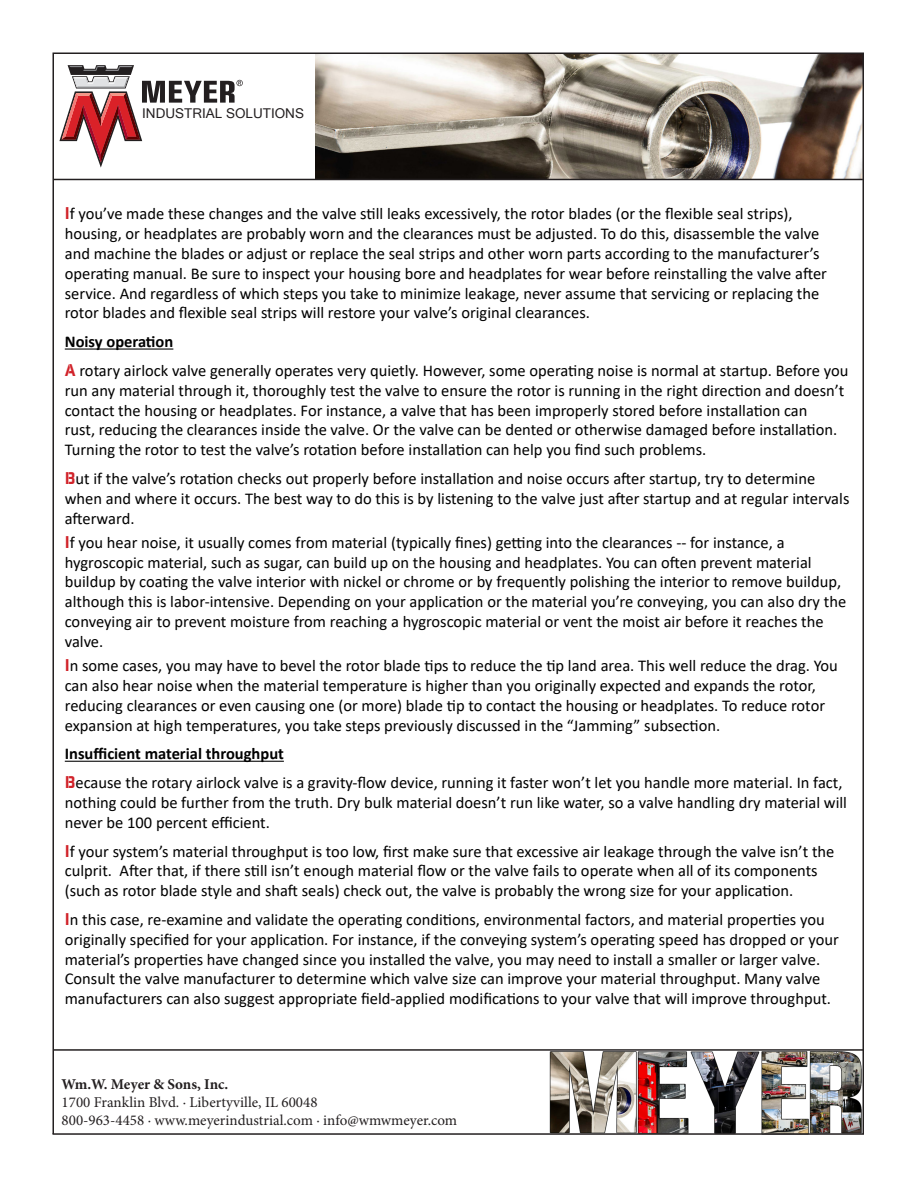
<style>
.page{position:relative;width:918px;height:1188px;background:#fff}
.page>*{position:absolute;margin:0;border:0;box-sizing:border-box;transform-origin:0 0}
.t1{font:16.5px/19.8px "Calibri";color:#000}
.t2{font:700 16.5px "Calibri";color:#000}
.t3{font:15px/18px "Minion Pro";color:#231f20}
.t4{font:700 15px "Minion Pro";letter-spacing:-.005em;color:#231f20}
.t5{font:13.5px "Microsoft Sans Serif";color:#231f20}
.s1{font-family:"Industry Inc Stencil";color:#d1232a}
</style>
<div class="page">
<img style="left:549px;top:1051px;width:313px;height:82px">
<hr style="left:54px;top:1049px;width:810px;height:2px;background:#231f20">
<img style="left:316px;top:54px;width:546px;height:125px">
<svg style="left:59px;top:65px;width:184px;height:103px"></svg>
<hr style="left:52px;top:54px;width:2px;height:1080px;background:#231f20">
<hr style="left:52px;top:52px;width:812px;height:2px;background:#231f20">
<hr style="left:53px;top:179px;width:810px;height:1px;background:#231f20">
<hr style="left:52px;top:1133px;width:812px;height:2px;background:#231f20">
<hr style="left:862px;top:54px;width:2px;height:1080px;background:#231f20">
<hr style="left:65px;top:349px;width:108px;height:1px;background:#000">
<hr style="left:65px;top:761px;width:219px;height:1px;background:#000">
<p class="t5" style="left:142px;top:105px;width:163px">INDUSTRIAL SOLUTIONS</p>
<p class="t1" style="left:65px;top:204px;width:764px"><span class="s1">I</span>f you’ve made these changes and the valve still leaks excessively, the rotor blades (or the flexible seal strips), housing, or headplates are probably worn and the clearances must be adjusted. To do this, disassemble the valve and machine the blades or adjust or replace the seal strips and other worn parts according to the manufacturer’s operating manual. Be sure to inspect your housing bore and headplates for wear before reinstalling the valve after service. And regardless of which steps you take to minimize leakage, never assume that servicing or replacing the rotor blades and flexible seal strips will restore your valve’s original clearances.</p>
<p class="t2" style="left:65px;top:330px;width:110px">Noisy operation</p>
<p class="t1" style="left:65px;top:360px;width:785px"><span class="s1">A</span> rotary airlock valve generally operates very quietly. However, some operating noise is normal at startup. Before you run any material through it, thoroughly test the valve to ensure the rotor is running in the right direction and doesn’t contact the housing or headplates. For instance, a valve that has been improperly stored before installation can<br>rust, reducing the clearances inside the valve. Or the valve can be dented or otherwise damaged before installation.<br>Turning the rotor to test the valve’s rotation before installation can help you find such problems.</p>
<p class="t1" style="left:65px;top:468px;width:786px"><span class="s1">B</span>ut if the valve’s rotation checks out properly before installation and noise occurs after startup, try to determine when and where it occurs. The best way to do this is by listening to the valve just after startup and at regular intervals afterward.</p>
<p class="t1" style="left:65px;top:532px;width:783px"><span class="s1">I</span>f you hear noise, it usually comes from material (typically fines) getting into the clearances -- for instance, a hygroscopic material, such as sugar, can build up on the housing and headplates. You can often prevent material buildup by coating the valve interior with nickel or chrome or by frequently polishing the interior to remove buildup, although this is labor-intensive. Depending on your application or the material you’re conveying, you can also dry the conveying air to prevent moisture from reaching a hygroscopic material or vent the moist air before it reaches the valve.</p>
<p class="t1" style="left:65px;top:655px;width:775px"><span class="s1">I</span>n some cases, you may have to bevel the rotor blade tips to reduce the tip land area. This well reduce the drag. You can also hear noise when the material temperature is higher than you originally expected and expands the rotor, reducing clearances or even causing one (or more) blade tip to contact the housing or headplates. To reduce rotor expansion at high temperatures, you take steps previously discussed in the “Jamming” subsection.</p>
<p class="t2" style="left:65px;top:742px;width:221px">Insufficient material throughput</p>
<p class="t1" style="left:65px;top:772px;width:784px"><span class="s1">B</span>ecause the rotary airlock valve is a gravity-flow device, running it faster won’t let you handle more material. In fact, nothing could be further from the truth. Dry bulk material doesn’t run like water, so a valve handling dry material will never be 100 percent efficient.</p>
<p class="t1" style="left:65px;top:841px;width:771px"><span class="s1">I</span>f your system’s material throughput is too low, first make sure that excessive air leakage through the valve isn’t the culprit. After that, if there still isn’t enough material flow or the valve fails to operate when all of its components (such as rotor blade style and shaft seals) check out, the valve is probably the wrong size for your application.</p>
<p class="t1" style="left:65px;top:909px;width:776px"><span class="s1">I</span>n this case, re-examine and validate the operating conditions, environmental factors, and material properties you originally specified for your application. For instance, if the conveying system’s operating speed has dropped or your material’s properties have changed since you installed the valve, you may need to install a smaller or larger valve.<br>Consult the valve manufacturer to determine which valve size can improve your material throughput. Many valve manufacturers can also suggest appropriate field-applied modifications to your valve that will improve throughput.</p>
<p class="t4" style="left:62px;top:1074px;width:168px">Wm.W. Meyer &amp; Sons, Inc.</p>
<p class="t3" style="left:62px;top:1093px;width:397px">1700 Franklin Blvd. ∙ Libertyville, IL 60048<br>800-963-4458 ∙ www.meyerindustrial.com ∙ info@wmwmeyer.com</p>
</div>
